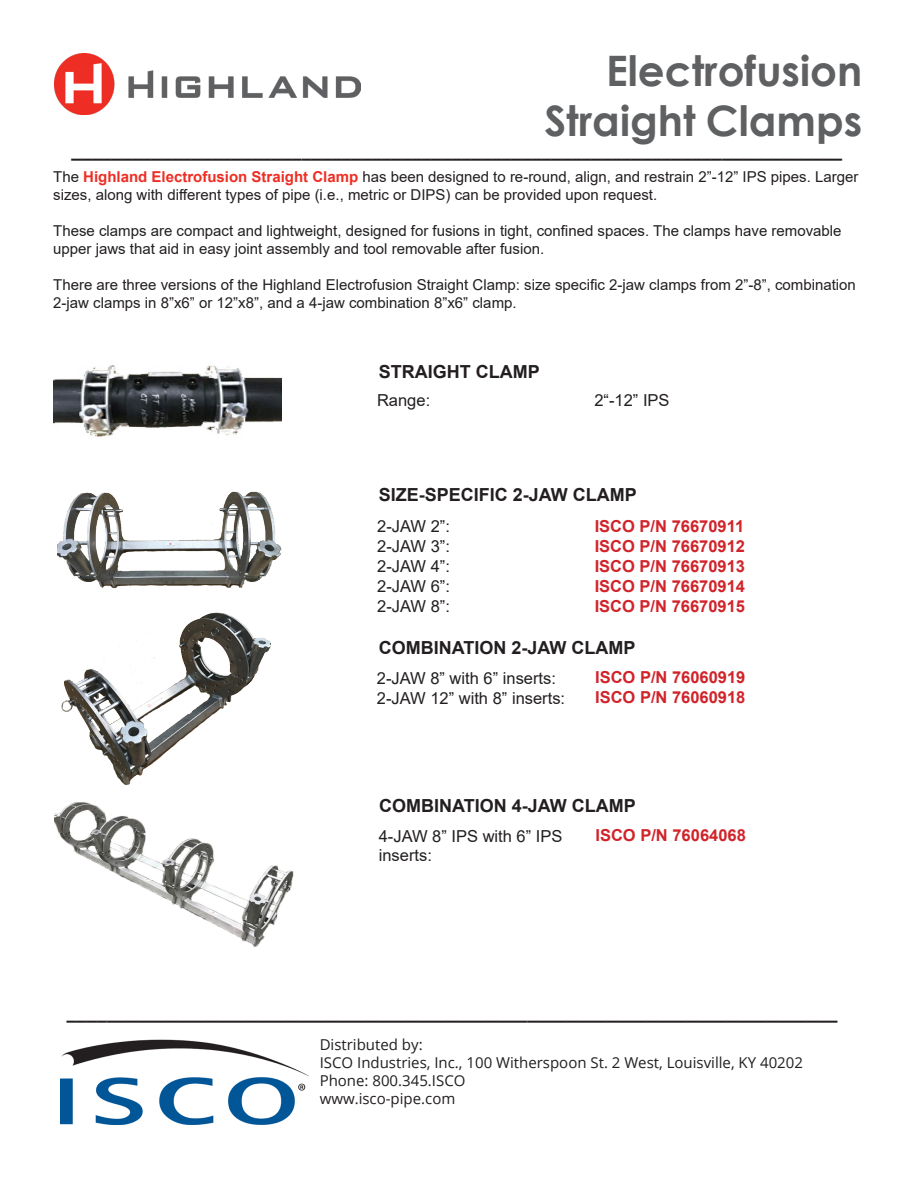
<style>
.page{position:relative;width:918px;height:1188px;background:#fff}
.page>*{position:absolute;margin:0;border:0;box-sizing:border-box;transform-origin:0 0}
.t1{font:700 42px "Century Gothic";color:#5f6062}
.t2{font:700 18px "Arial";color:#231f20}
.t3{font:16.5px/19.8px "Arial";color:#231f20}
.t4{font:700 16.5px "Arial";color:#d1232a}
.t5{font:15px/18px "Arial";color:#231f20}
.t6{font:15px "Open Sans";color:#231f20}
.s1{font-weight:700;color:#ee2e24}
</style>
<div class="page">
<img style="left:53px;top:365px;width:228px;height:72px">
<img style="left:60px;top:1039px;width:248px;height:86px">
<img style="left:58px;top:491px;width:224px;height:98px">
<img style="left:61px;top:612px;width:210px;height:173px">
<img style="left:55px;top:802px;width:239px;height:145px">
<img style="left:55px;top:54px;width:305px;height:60px">
<p class="t1" style="left:606px;top:38px;width:258px">Electrofusion</p>
<p class="t1" style="left:544px;top:89px;width:319px">Straight Clamps</p>
<p class="t2" style="left:71px;top:138px;width:772px">_____________________________________________________________________________</p>
<p class="t5" style="left:53px;top:168px;width:807px">The <span class="s1">Highland Electrofusion Straight Clamp</span> has been designed to re-round, align, and restrain 2”-12” IPS pipes. Larger sizes, along with different types of pipe (i.e., metric or DIPS) can be provided upon request.</p>
<p class="t5" style="left:53px;top:222px;width:790px">These clamps are compact and lightweight, designed for fusions in tight, confined spaces. The clamps have removable upper jaws that aid in easy joint assembly and tool removable after fusion.</p>
<p class="t5" style="left:53px;top:276px;width:804px">There are three versions of the Highland Electrofusion Straight Clamp: size specific 2-jaw clamps from 2”-8”, combination<br>2-jaw clamps in 8”x6” or 12”x8”, and a 4-jaw combination 8”x6” clamp.</p>
<p class="t2" style="left:379px;top:359px;width:162px">STRAIGHT CLAMP</p>
<p class="t3" style="left:377px;top:390px;width:55px">Range:</p>
<p class="t3" style="left:594px;top:390px;width:77px">2“-12” IPS</p>
<p class="t2" style="left:379px;top:482px;width:260px">SIZE-SPECIFIC 2-JAW CLAMP</p>
<p class="t3" style="left:377px;top:517px;width:74px">2-JAW 2”:</p>
<p class="t3" style="left:377px;top:536px;width:74px">2-JAW 3”:</p>
<p class="t3" style="left:377px;top:556px;width:74px">2-JAW 4”:</p>
<p class="t3" style="left:377px;top:576px;width:74px">2-JAW 6”:</p>
<p class="t3" style="left:377px;top:596px;width:74px">2-JAW 8”:</p>
<p class="t4" style="left:595px;top:515px;width:151px">ISCO P/N 76670911</p>
<p class="t4" style="left:595px;top:535px;width:152px">ISCO P/N 76670912</p>
<p class="t4" style="left:595px;top:555px;width:152px">ISCO P/N 76670913</p>
<p class="t4" style="left:595px;top:574px;width:152px">ISCO P/N 76670914</p>
<p class="t4" style="left:595px;top:594px;width:152px">ISCO P/N 76670915</p>
<p class="t2" style="left:379px;top:635px;width:258px">COMBINATION 2-JAW CLAMP</p>
<p class="t3" style="left:377px;top:668px;width:181px">2-JAW 8” with 6” inserts:</p>
<p class="t3" style="left:377px;top:688px;width:190px">2-JAW 12” with 8” inserts:</p>
<p class="t4" style="left:595px;top:666px;width:152px">ISCO P/N 76060919</p>
<p class="t4" style="left:595px;top:686px;width:152px">ISCO P/N 76060918</p>
<p class="t2" style="left:379px;top:793px;width:258px">COMBINATION 4-JAW CLAMP</p>
<p class="t3" style="left:379px;top:826px;width:185px">4-JAW 8” IPS with 6” IPS inserts:</p>
<p class="t4" style="left:595px;top:824px;width:152px">ISCO P/N 76064068</p>
<p class="t2" style="left:67px;top:1000px;width:772px">_____________________________________________________________________________</p>
<p class="t6" style="left:320px;top:1034px;width:105px">Distributed by:</p>
<p class="t6" style="left:320px;top:1052px;width:485px">ISCO Industries, Inc., 100 Witherspoon St. 2 West, Louisville, KY 40202</p>
<p class="t6" style="left:320px;top:1070px;width:147px">Phone: 800.345.ISCO</p>
<p class="t6" style="left:320px;top:1088px;width:137px">www.isco-pipe.com</p>
</div>
